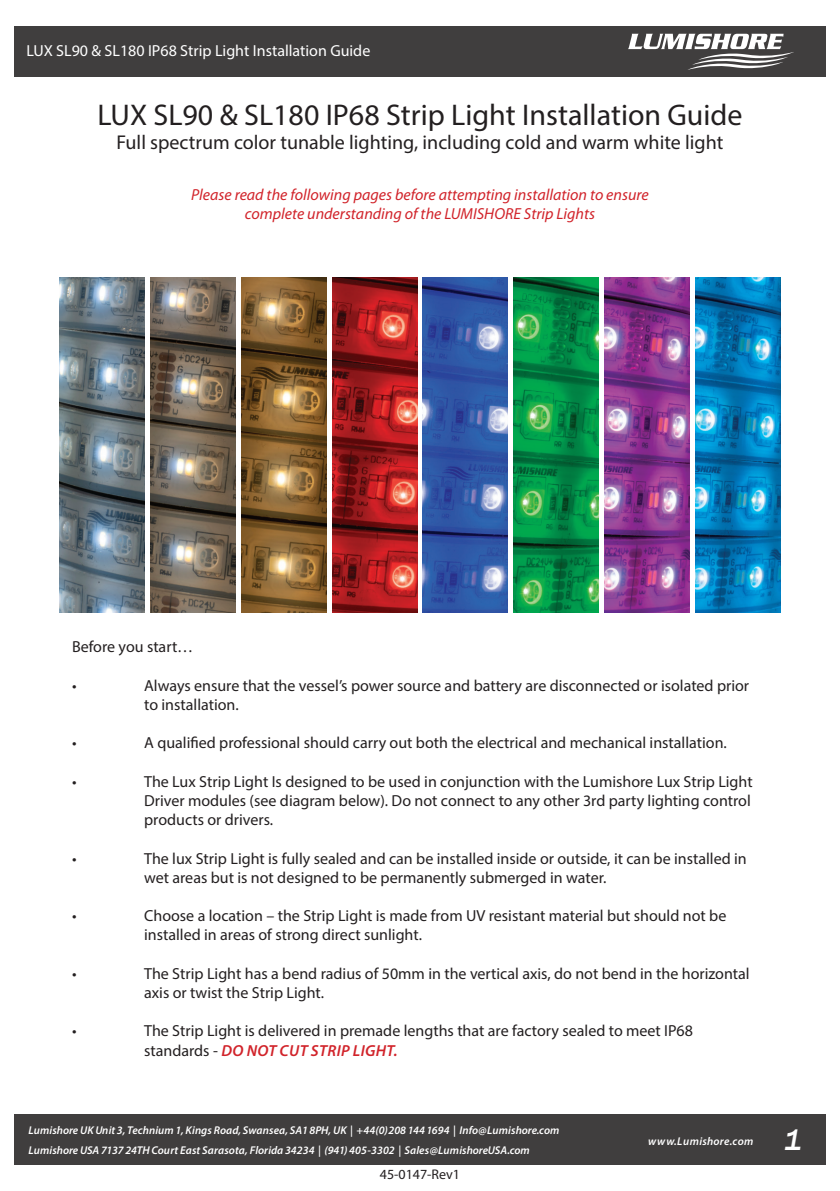
<style>
.page{position:relative;width:840px;height:1191px;background:#fff}
.page>*{position:absolute;margin:0;border:0;box-sizing:border-box;transform-origin:0 0}
.t1{font:30px "Myriad Pro";color:#231f20}
.t2{font:italic 500 30px "Franklin Gothic";color:#fff}
.t3{font:20px "Myriad Pro";color:#231f20}
.t4{font:16px/19.2px "Myriad Pro";color:#231f20}
.t5{font:italic 16px/19.2px "Myriad Pro";color:#d1232a;text-align:center}
.t6{font:16px "Myriad Pro";color:#fff}
.t7{font:14px "Myriad Pro";color:#231f20}
.t8{font:italic 600 11.2px/19.8px "Myriad Pro";letter-spacing:.005em;color:#fff}
.t9{font:italic 600 11.2px "Myriad Pro";letter-spacing:.03em;color:#fff}
.s1{font-weight:600;font-style:italic;color:#d1232a}
</style>
<div class="page">
<div style="left:14px;top:1114px;width:811px;height:51px;background:#403e3e"></div>
<div style="left:14px;top:26px;width:811px;height:51px;background:#403e3e"></div>
<svg style="left:628px;top:34px;width:165px;height:36px"></svg>
<img style="left:422px;top:278px;width:85px;height:334px">
<img style="left:60px;top:278px;width:85px;height:334px">
<img style="left:695px;top:278px;width:84px;height:334px">
<img style="left:513px;top:278px;width:85px;height:334px">
<img style="left:604px;top:278px;width:85px;height:334px">
<img style="left:151px;top:278px;width:84px;height:334px">
<img style="left:332px;top:278px;width:85px;height:334px">
<img style="left:241px;top:278px;width:85px;height:334px">
<p class="t6" style="left:26px;top:41px;width:345px">LUX SL90 &amp; SL180 IP68 Strip Light Installation Guide</p>
<h1 class="t1" style="left:97px;top:96px;width:646px">LUX SL90 &amp; SL180 IP68 Strip Light Installation Guide</h1>
<p class="t3" style="left:116px;top:130px;width:608px">Full spectrum color tunable lighting, including cold and warm white light</p>
<p class="t5" style="left:191px;top:185px;width:458px">Please read the following pages before attempting installation to ensure complete understanding of the LUMISHORE Strip Lights</p>
<p class="t4" style="left:72px;top:637px;width:123px">Before you start…</p>
<p class="t4" style="left:72px;top:675px;width:6px">•</p>
<p class="t4" style="left:144px;top:675px;width:606px">Always ensure that the vessel’s power source and battery are disconnected or isolated prior to installation.</p>
<p class="t4" style="left:72px;top:733px;width:6px">•</p>
<p class="t4" style="left:144px;top:733px;width:584px">A qualified professional should carry out both the electrical and mechanical installation.</p>
<p class="t4" style="left:72px;top:771px;width:6px">•</p>
<p class="t4" style="left:144px;top:771px;width:609px;text-align:justify">The Lux Strip Light Is designed to be used in conjunction with the Lumishore Lux Strip Light Driver modules (see diagram below). Do not connect to any other 3rd party lighting control products or drivers.</p>
<p class="t4" style="left:72px;top:848px;width:6px">•</p>
<p class="t4" style="left:144px;top:848px;width:604px">The lux Strip Light is fully sealed and can be installed inside or outside, it can be installed in wet areas but is not designed to be permanently submerged in water.</p>
<p class="t4" style="left:72px;top:906px;width:6px">•</p>
<p class="t4" style="left:144px;top:906px;width:583px">Choose a location – the Strip Light is made from UV resistant material but should not be installed in areas of strong direct sunlight.</p>
<p class="t4" style="left:72px;top:963px;width:6px">•</p>
<p class="t4" style="left:144px;top:963px;width:606px">The Strip Light has a bend radius of 50mm in the vertical axis, do not bend in the horizontal axis or twist the Strip Light.</p>
<p class="t4" style="left:72px;top:1021px;width:6px">•</p>
<p class="t4" style="left:144px;top:1021px;width:550px">The Strip Light is delivered in premade lengths that are factory sealed to meet IP68 standards - <span class="s1">DO NOT CUT STRIP LIGHT.</span></p>
<p class="t8" style="left:28px;top:1120px;width:532px">Lumishore UK Unit 3, Technium 1, Kings Road, Swansea, SA1 8PH,UK | +44(0)208 144 1694 | Info@Lumishore.com<br>Lumishore USA 7137 24TH Court East Sarasota, Florida 34234 | (941) 405-3302 | Sales@LumishoreUSA.com</p>
<h1 class="t2" style="left:783px;top:1121px;width:19px">1</h1>
<p class="t9" style="left:647px;top:1134px;width:107px">www.Lumishore.com</p>
<p class="t7" style="left:379px;top:1165px;width:82px">45-0147-Rev1</p>
</div>
